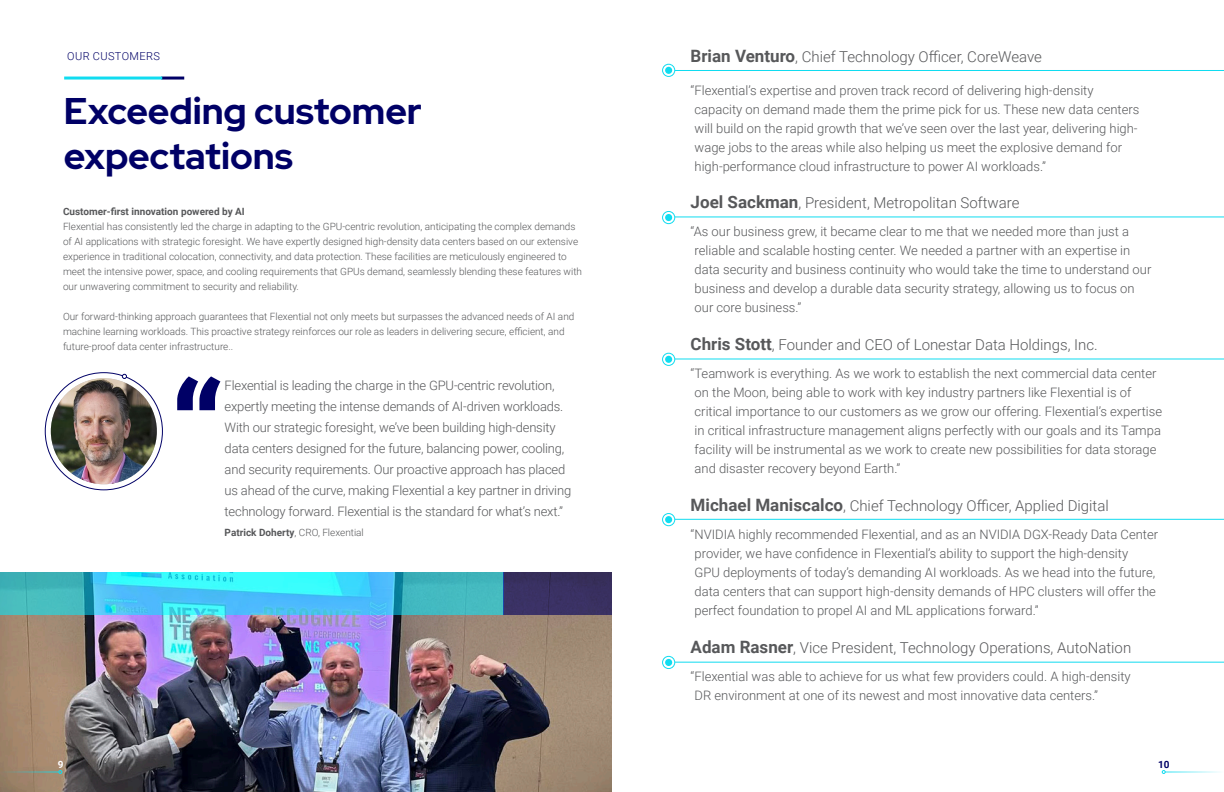
<style>
.page{position:relative;width:1224px;height:792px;background:#fff}
.page>*{position:absolute;margin:0;border:0;box-sizing:border-box;transform-origin:0 0}
.Logo{font:900 129.7px "Roboto";color:#006}
.t1{font:700 37px/45px "Red Hat Display";letter-spacing:-.005em;color:#006}
.Logo-2{font:300 15px "Roboto";color:#57585a}
.Logo-3{font:300 13px/19px "Roboto";color:#57585a}
.Subhead{font:300 11px "Roboto";letter-spacing:.04em;color:#006}
.Logo-4{font:300 10px/15px "Roboto";color:#57585a}
.Logo-5{font:700 10px "Roboto";color:#57585a}
.t2{font:700 10px "Roboto";color:#006}
.t3{font:700 10px "Roboto";color:#fff}
.s1{font-weight:700;font-size:17px}
.s2{font-weight:700}
</style>
<div class="page">
<img style="left:0;top:615px;width:612px;height:177px">
<hr style="left:675px;top:70px;width:549px;height:1px;background:#10dcf0">
<img style="left:51px;top:378px;width:106px;height:106px;border-radius:53px">
<svg style="left:122px;top:374px;width:5px;height:5px"></svg>
<div style="left:662px;top:64px;width:13px;height:13px;border:1px solid #10dcf0;border-radius:50%"></div>
<div style="left:665px;top:67px;width:7px;height:7px;background:#10dcf0;border-radius:50%"></div>
<hr style="left:675px;top:359px;width:549px;height:1px;background:#10dcf0">
<div style="left:662px;top:353px;width:13px;height:13px;border:1px solid #10dcf0;border-radius:50%"></div>
<div style="left:665px;top:356px;width:7px;height:7px;background:#10dcf0;border-radius:50%"></div>
<hr style="left:675px;top:519px;width:549px;height:1px;background:#10dcf0">
<div style="left:662px;top:513px;width:13px;height:13px;border:1px solid #10dcf0;border-radius:50%"></div>
<div style="left:665px;top:516px;width:7px;height:7px;background:#10dcf0;border-radius:50%"></div>
<hr style="left:675px;top:662px;width:549px;height:1px;background:#10dcf0">
<div style="left:662px;top:656px;width:13px;height:13px;border:1px solid #10dcf0;border-radius:50%"></div>
<div style="left:665px;top:659px;width:7px;height:7px;background:#10dcf0;border-radius:50%"></div>
<hr style="left:675px;top:217px;width:549px;height:1px;background:#10dcf0">
<div style="left:662px;top:211px;width:13px;height:13px;border:1px solid #10dcf0;border-radius:50%"></div>
<div style="left:665px;top:214px;width:7px;height:7px;background:#10dcf0;border-radius:50%"></div>
<hr style="left:1165px;top:772px;width:59px;height:1px;background:#10dcf0">
<svg style="left:1162px;top:770px;width:3px;height:4px"></svg>
<hr style="left:0;top:772px;width:59px;height:1px;background:#10dcf0">
<svg style="left:59px;top:770px;width:3px;height:4px"></svg>
<hr style="left:161px;top:77px;width:23px;height:3px;background:#006">
<hr style="left:64px;top:77px;width:98px;height:3px;background:#10dcf0">
<svg style="left:0;top:572px;width:504px;height:43px;background:#40c6df"></svg>
<div style="left:504px;top:572px;width:108px;height:43px;background:#3a3162"></div>
<p class="Subhead" style="left:67px;top:48px;width:94px">OUR CUSTOMERS</p>
<p class="t1" style="left:64px;top:88px;width:360px">Exceeding customer expectations</p>
<p class="Logo-5" style="left:63px;top:204px;width:183px">Customer-first innovation powered by AI</p>
<p class="Logo-4" style="left:63px;top:218px;width:521px">Flexential has consistently led the charge in adapting to the GPU-centric revolution, anticipating the complex demands of AI applications with strategic foresight. We have expertly designed high-density data centers based on our extensive experience in traditional colocation, connectivity, and data protection. These facilities are meticulously engineered to meet the intensive power, space, and cooling requirements that GPUs demand, seamlessly blending these features with our unwavering commitment to security and reliability.</p>
<p class="Logo-4" style="left:63px;top:308px;width:513px">Our forward-thinking approach guarantees that Flexential not only meets but surpasses the advanced needs of AI and machine learning workloads. This proactive strategy reinforces our role as leaders in delivering secure, efficient, and future-proof data center infrastructure..</p>
<p class="Logo-2" style="left:691px;top:46px;width:353px"><span class="s1">Brian Venturo</span>, Chief Technology Officer, CoreWeave</p>
<p class="Logo-3" style="left:695px;top:80px;width:446px;text-indent:-4px">“Flexential’s expertise and proven track record of delivering high-density capacity on demand made them the prime pick for us. These new data centers will build on the rapid growth that we’ve seen over the last year, delivering high&shy;wage jobs to the areas while also helping us meet the explosive demand for high-performance cloud infrastructure to power AI workloads.”</p>
<p class="Logo-2" style="left:691px;top:192px;width:331px"><span class="s1">Joel Sackman</span>, President, Metropolitan Software</p>
<p class="Logo-3" style="left:695px;top:222px;width:458px;text-indent:-4px">“As our business grew, it became clear to me that we needed more than just a reliable and scalable hosting center. We needed a partner with an expertise in data security and business continuity who would take the time to understand our business and develop a durable data security strategy, allowing us to focus on our core business.”</p>
<p class="Logo-2" style="left:691px;top:334px;width:409px"><span class="s1">Chris Stott</span>, Founder and CEO of Lonestar Data Holdings, Inc.</p>
<p class="Logo" style="left:170px;top:339px;width:57px">“</p>
<p class="Logo-3" style="left:225px;top:374px;width:348px;line-height:21px">Flexential is leading the charge in the GPU-centric revolution, expertly meeting the intense demands of AI-driven workloads.<br>With our strategic foresight, we’ve been building high-density data centers designed for the future, balancing power, cooling, and security requirements. Our proactive approach has placed us ahead of the curve, making Flexential a key partner in driving technology forward. Flexential is the standard for what’s next.”</p>
<p class="Logo-3" style="left:695px;top:364px;width:469px;text-indent:-4px">“Teamwork is everything. As we work to establish the next commercial data center on the Moon, being able to work with key industry partners like Flexential is of critical importance to our customers as we grow our offering. Flexential’s expertise in critical infrastructure management aligns perfectly with our goals and its Tampa facility will be instrumental as we work to create new possibilities for data storage and disaster recovery beyond Earth.”</p>
<p class="Logo-2" style="left:691px;top:495px;width:420px"><span class="s1">Michael Maniscalco</span>, Chief Technology Officer, Applied Digital</p>
<p class="Logo-4" style="left:225px;top:525px;width:141px"><span class="s2">Patrick Doherty</span>, CRO, Flexential</p>
<p class="Logo-3" style="left:695px;top:524px;width:465px;text-indent:-4px">“NVIDIA highly recommended Flexential, and as an NVIDIA DGX-Ready Data Center provider, we have confidence in Flexential’s ability to support the high-density<br>GPU deployments of today’s demanding AI workloads. As we head into the future, data centers that can support high-density demands of HPC clusters will offer the perfect foundation to propel AI and ML applications forward.”</p>
<p class="Logo-2" style="left:691px;top:638px;width:442px"><span class="s1">Adam Rasner</span>, Vice President, Technology Operations, AutoNation</p>
<p class="Logo-3" style="left:695px;top:667px;width:438px;text-indent:-4px">“Flexential was able to achieve for us what few providers could. A high-density<br>DR environment at one of its newest and most innovative data centers.”</p>
<p class="t3" style="left:58px;top:758px;width:7px">9</p>
<p class="t2" style="left:1158px;top:758px;width:13px">10</p>
</div>
